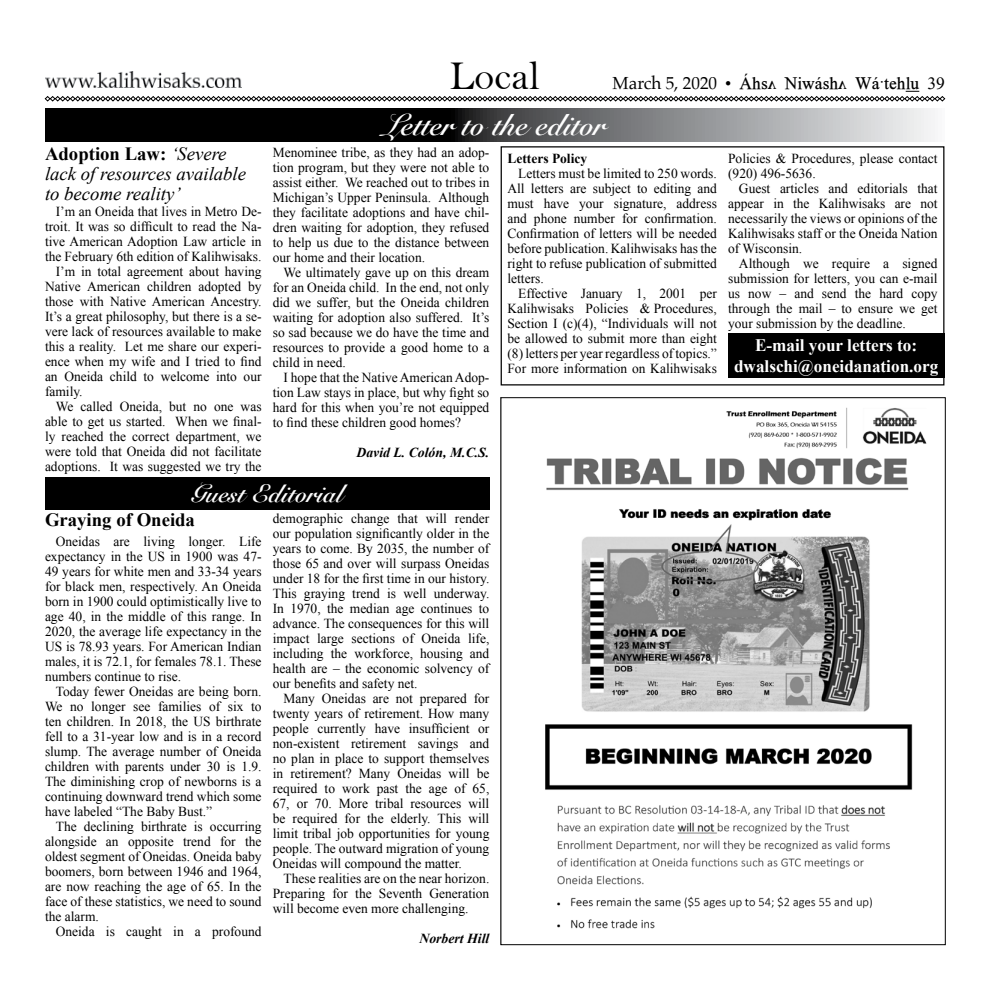
<style>
.page{position:relative;width:990px;height:990px;background:#fff}
.page>*{position:absolute;margin:0;border:0;box-sizing:border-box;transform-origin:0 0}
.t1{font:41.25px "Bell";color:#000}
.t2{font:700 30px "Snell Roundhand";color:#fff}
.t3{font:700 25px "Snell Roundhand";color:#fff}
.t4{font:italic 18.75px/20px "Times New Roman";color:#000}
.t5{font:700 18.75px "Times New Roman";color:#000}
.t6{font:700 17.5px/21px "Times New Roman";color:#fff;text-align:center}
.t7{font:17.5px "Oneida";color:#000}
.t8{font:13.75px/15px "Times New Roman";color:#000;text-align:justify}
.t9{font:italic 700 13.75px "Times New Roman";color:#000}
.t10{font:700 13.75px "Times New Roman";color:#000}
.s1{font-family:"Palatino"}
.s2{font-weight:700;font-style:normal}
</style>
<div class="page">
<img style="left:45px;top:72px;width:197px;height:15px">
<svg style="left:45px;top:91px;width:900px;height:11px"></svg>
<div style="left:45px;top:477px;width:444px;height:33px;background:#000"></div>
<img style="left:545px;top:407px;width:382px;height:522px">
<div style="left:501px;top:146px;width:443px;height:239px;border:1px solid #000"></div>
<div style="left:728px;top:333px;width:216px;height:45px;background:#000"></div>
<svg style="left:45px;top:108px;width:890px;height:34px;background:#4d4e4f"></svg>
<h1 class="t1" style="left:450px;top:52px;width:92px">Local</h1>
<p class="t7" style="left:613px;top:74px;width:334px"><span class="s1">March 5, 2020</span> • Áhs&lt; Niw@sh&lt; W@=tehlu 39</p>
<h3 class="t4" style="left:45px;top:144px;width:203px"><span class="s2">Adoption Law:</span> ‘Severe lack of resources available to become reality’</h3>
<p class="t8" style="left:56px;top:203px;width:207px">I’m an Oneida that lives in Metro De-</p>
<p class="t8" style="left:45px;top:218px;width:218px">troit. It was so difficult to read the Na-</p>
<p class="t8" style="left:45px;top:233px;width:218px">tive American Adoption Law article in</p>
<p class="t8" style="left:45px;top:248px;width:218px">the February 6th edition of Kalihwisaks.</p>
<p class="t8" style="left:56px;top:263px;width:207px">I’m in total agreement about having</p>
<p class="t8" style="left:45px;top:278px;width:218px">Native American children adopted by</p>
<p class="t8" style="left:45px;top:293px;width:218px">those with Native American Ancestry.</p>
<p class="t8" style="left:45px;top:308px;width:218px">It’s a great philosophy, but there is a se-</p>
<p class="t8" style="left:45px;top:323px;width:218px">vere lack of resources available to make</p>
<p class="t8" style="left:45px;top:338px;width:218px">this a reality. Let me share our experi-</p>
<p class="t8" style="left:45px;top:353px;width:218px">ence when my wife and I tried to find</p>
<p class="t8" style="left:45px;top:368px;width:218px">an Oneida child to welcome into our</p>
<p class="t8" style="left:45px;top:383px;width:39px">family.</p>
<p class="t8" style="left:56px;top:398px;width:207px">We called Oneida, but no one was</p>
<p class="t8" style="left:45px;top:413px;width:218px">able to get us started. When we final-</p>
<p class="t8" style="left:45px;top:428px;width:218px">ly reached the correct department, we</p>
<p class="t8" style="left:45px;top:443px;width:218px">were told that Oneida did not facilitate</p>
<p class="t8" style="left:45px;top:458px;width:218px">adoptions. It was suggested we try the</p>
<h2 class="t2" style="left:384px;top:100px;width:223px">Letter to the editor</h2>
<p class="t8" style="left:273px;top:145px;width:218px">Menominee tribe, as they had an adop&shy;tion program, but they were not able to assist either. We reached out to tribes in Michigan’s Upper Peninsula. Although they facilitate adoptions and have chil&shy;dren waiting for adoption, they refused to help us due to the distance between our home and their location.</p>
<p class="t8" style="left:273px;top:265px;width:218px;text-indent:11px">We ultimately gave up on this dream for an Oneida child. In the end, not only did we suffer, but the Oneida children waiting for adoption also suffered. It’s so sad because we do have the time and resources to provide a good home to a child in need.</p>
<p class="t8" style="left:273px;top:370px;width:218px;text-indent:11px">I hope that the Native American Adop&shy;tion Law stays in place, but why fight so hard for this when you’re not equipped to find these children good homes?</p>
<p class="t9" style="left:356px;top:443px;width:134px">David L. Colón, M.C.S.</p>
<p class="t10" style="left:508px;top:149px;width:81px">Letters Policy</p>
<p class="t8" style="left:508px;top:165px;width:211px;text-indent:11px">Letters must be limited to 250 words.<br>All letters are subject to editing and must have your signature, address and phone number for confirmation.<br>Confirmation of letters will be needed before publication. Kalihwisaks has the right to refuse publication of submitted letters.</p>
<p class="t8" style="left:508px;top:285px;width:211px;text-indent:11px">Effective January 1, 2001 per Kalihwisaks Policies &amp; Procedures, Section I (c)(4), “Individuals will not be allowed to submit more than eight (8) letters per year regardless of topics.” For more information on Kalihwisaks</p>
<h3 class="t3" style="left:191px;top:472px;width:154px">Guest Editorial</h3>
<h3 class="t5" style="left:45px;top:507px;width:152px">Graying of Oneida</h3>
<p class="t8" style="left:45px;top:533px;width:218px;text-indent:11px">Oneidas are living longer. Life expectancy in the US in 1900 was 47- 49 years for white men and 33-34 years for black men, respectively. An Oneida born in 1900 could optimistically live to age 40, in the middle of this range. In 2020, the average life expectancy in the US is 78.93 years. For American Indian males, it is 72.1, for females 78.1. These numbers continue to rise.</p>
<p class="t8" style="left:45px;top:683px;width:218px;text-indent:11px">Today fewer Oneidas are being born.<br>We no longer see families of six to ten children. In 2018, the US birthrate fell to a 31-year low and is in a record slump. The average number of Oneida children with parents under 30 is 1.9.<br>The diminishing crop of newborns is a continuing downward trend which some have labeled “The Baby Bust.”</p>
<p class="t8" style="left:45px;top:818px;width:218px;text-indent:11px">The declining birthrate is occurring alongside an opposite trend for the oldest segment of Oneidas. Oneida baby boomers, born between 1946 and 1964, are now reaching the age of 65. In the face of these statistics, we need to sound the alarm.</p>
<p class="t8" style="left:56px;top:924px;width:207px">Oneida is caught in a profound</p>
<p class="t8" style="left:273px;top:511px;width:218px">demographic change that will render our population significantly older in the years to come. By 2035, the number of those 65 and over will surpass Oneidas under 18 for the first time in our history.<br>This graying trend is well underway.<br>In 1970, the median age continues to advance. The consequences for this will impact large sections of Oneida life, including the workforce, housing and health are – the economic solvency of our benefits and safety net.</p>
<p class="t8" style="left:273px;top:691px;width:218px;text-indent:11px">Many Oneidas are not prepared for twenty years of retirement. How many people currently have insufficient or non-existent retirement savings and no plan in place to support themselves in retirement? Many Oneidas will be required to work past the age of 65, 67, or 70. More tribal resources will be required for the elderly. This will limit tribal job opportunities for young people. The outward migration of young Oneidas will compound the matter.</p>
<p class="t8" style="left:273px;top:871px;width:218px;text-indent:11px">These realities are on the near horizon.<br>Preparing for the Seventh Generation will become even more challenging.</p>
<p class="t9" style="left:419px;top:929px;width:71px">Norbert Hill</p>
<p class="t8" style="left:728px;top:150px;width:211px">Policies &amp; Procedures, please contact (920) 496-5636.</p>
<p class="t8" style="left:728px;top:180px;width:211px;text-indent:11px">Guest articles and editorials that appear in the Kalihwisaks are not necessarily the views or opinions of the Kalihwisaks staff or the Oneida Nation of Wisconsin.</p>
<p class="t8" style="left:728px;top:255px;width:211px;text-indent:11px">Although we require a signed submission for letters, you can e-mail us now – and send the hard copy through the mail – to ensure we get your submission by the deadline.</p>
<p class="t6" style="left:734px;top:334px;width:206px">E-mail your letters to: dwalschi@oneidanation.org</p>
</div>
